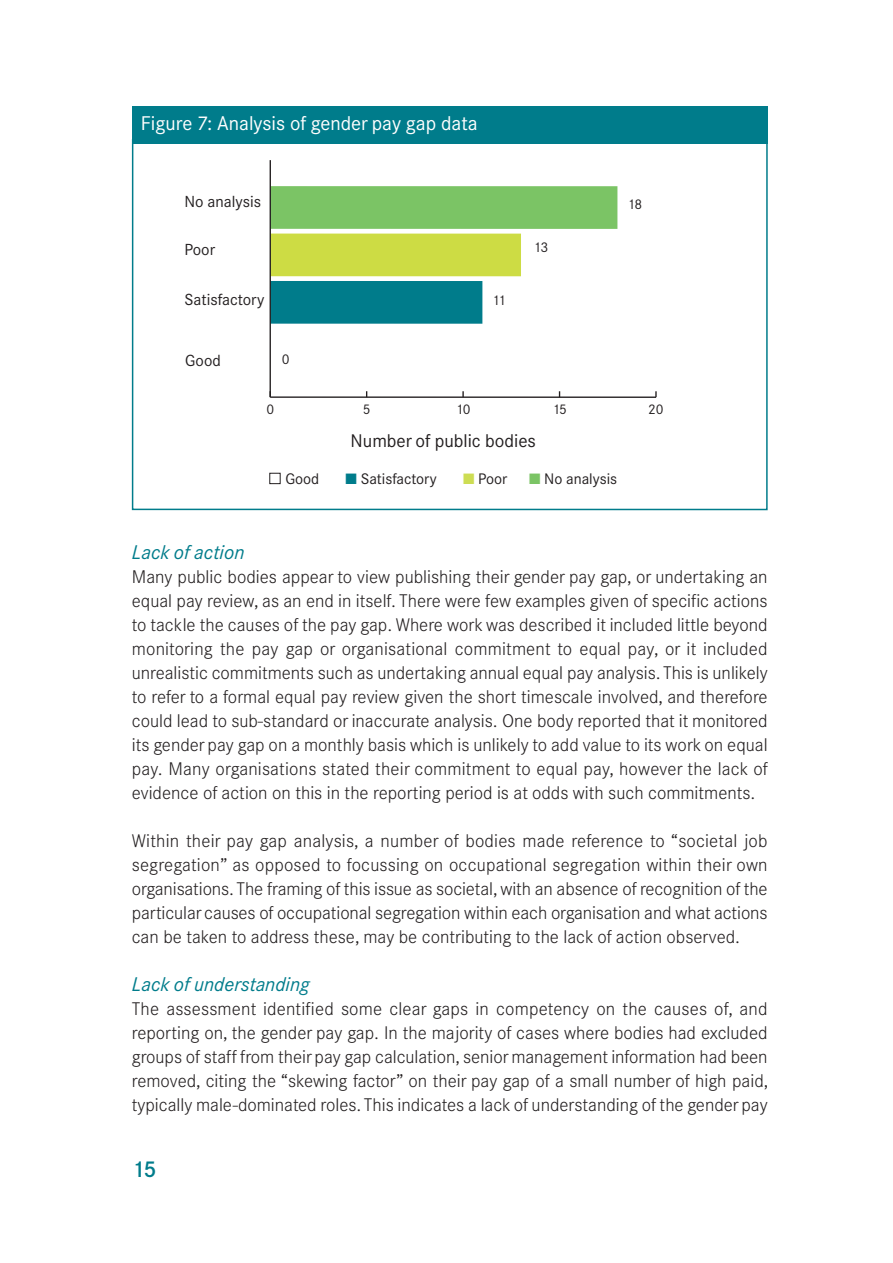
<style>
.page{position:relative;width:893px;height:1263px;background:#fff}
.page>*{position:absolute;margin:0;border:0;box-sizing:border-box;transform-origin:0 0}
.t1{font:500 22.5px "Corporate Sans BQ";color:#007c8b}
.t2{font:19.5px "Corporate Sans BQ";color:#fff}
.t3{font:italic 19.5px "Corporate Sans BQ";color:#007c8b}
.t4{font:300 18px/24px "Corporate Sans BQ";color:#231f20;text-align:justify}
.t5{font:18px "Corporate Sans BQ";color:#231f20}
.t6{font:15.75px "Corporate Sans BQ";color:#231f20}
.t7{font:15px "Corporate Sans BQ";color:#231f20}
.t8{font:13.8px "Corporate Sans BQ";color:#231f20}
.t9{font:13.65px "Corporate Sans BQ";color:#231f20}
.s1{color:#fff}
.s2{color:#007c8b}
.s3{color:#cddd53}
.s4{color:#7bc465}
</style>
<div class="page">
<div style="left:270px;top:281px;width:212px;height:43px;background:#007c8b"></div>
<div style="left:270px;top:234px;width:251px;height:42px;background:#cddc44"></div>
<div style="left:270px;top:186px;width:347px;height:43px;background:#7bc465"></div>
<hr style="left:270px;top:396px;width:386px;height:2px;background:#231f20">
<svg style="left:462px;top:391px;width:2px;height:6px"></svg>
<svg style="left:655px;top:391px;width:2px;height:6px"></svg>
<hr style="left:270px;top:160px;width:1px;height:237px;background:#231f20">
<div style="left:132px;top:106px;width:636px;height:38px;background:#007c8b"></div>
<p class="t2" style="left:141px;top:116px;width:338px">Figure 7: Analysis of gender pay gap data</p>
<p class="t6" style="left:184px;top:196px;width:78px">No analysis</p>
<p class="t6" style="left:185px;top:243px;width:32px">Poor</p>
<p class="t6" style="left:184px;top:294px;width:81px">Satisfactory</p>
<p class="t6" style="left:185px;top:355px;width:37px">Good</p>
<p class="t8" style="left:282px;top:355px;width:9px">0</p>
<p class="t8" style="left:492px;top:295px;width:15px">11</p>
<p class="t8" style="left:533px;top:242px;width:16px">13</p>
<p class="t8" style="left:627px;top:200px;width:16px">18</p>
<p class="t9" style="left:266px;top:405px;width:9px">0</p>
<p class="t9" style="left:363px;top:405px;width:9px">5</p>
<p class="t9" style="left:456px;top:405px;width:16px">10</p>
<p class="t9" style="left:552px;top:405px;width:16px">15</p>
<p class="t9" style="left:648px;top:405px;width:17px">20</p>
<p class="t5" style="left:351px;top:434px;width:187px">Number of public bodies</p>
<p class="t7" style="left:269px;top:473px;width:52px"><span class="s1">■</span> Good</p>
<p class="t7" style="left:346px;top:473px;width:93px"><span class="s2">■</span> Satisfactory</p>
<p class="t7" style="left:463px;top:473px;width:46px"><span class="s3">■</span> Poor</p>
<p class="t7" style="left:529px;top:473px;width:90px"><span class="s4">■</span> No analysis</p>
<p class="t3" style="left:132px;top:545px;width:114px">Lack of action</p>
<p class="t4" style="left:132px;top:566px;width:638px">Many public bodies appear to view publishing their gender pay gap, or undertaking an equal pay review, as an end in itself. There were few examples given of specific actions to tackle the causes of the pay gap. Where work was described it included little beyond monitoring the pay gap or organisational commitment to equal pay, or it included unrealistic commitments such as undertaking annual equal pay analysis. This is unlikely to refer to a formal equal pay review given the short timescale involved, and therefore could lead to sub-standard or inaccurate analysis. One body reported that it monitored its gender pay gap on a monthly basis which is unlikely to add value to its work on equal pay. Many organisations stated their commitment to equal pay, however the lack of evidence of action on this in the reporting period is at odds with such commitments.</p>
<p class="t4" style="left:132px;top:830px;width:637px">Within their pay gap analysis, a number of bodies made reference to “societal job segregation” as opposed to focussing on occupational segregation within their own organisations. The framing of this issue as societal, with an absence of recognition of the particular causes of occupational segregation within each organisation and what actions can be taken to address these, may be contributing to the lack of action observed.</p>
<p class="t3" style="left:132px;top:977px;width:180px">Lack of understanding</p>
<p class="t4" style="left:132px;top:998px;width:638px">The assessment identified some clear gaps in competency on the causes of, and reporting on, the gender pay gap. In the majority of cases where bodies had excluded groups of staff from their pay gap calculation, seniormanagement information had been removed, citing the “skewing factor” on their pay gap of a small number of high paid, typically male-dominated roles. This indicates a lack of understanding of the gender pay</p>
<p class="t1" style="left:132px;top:1161px;width:27px">15</p>
</div>
